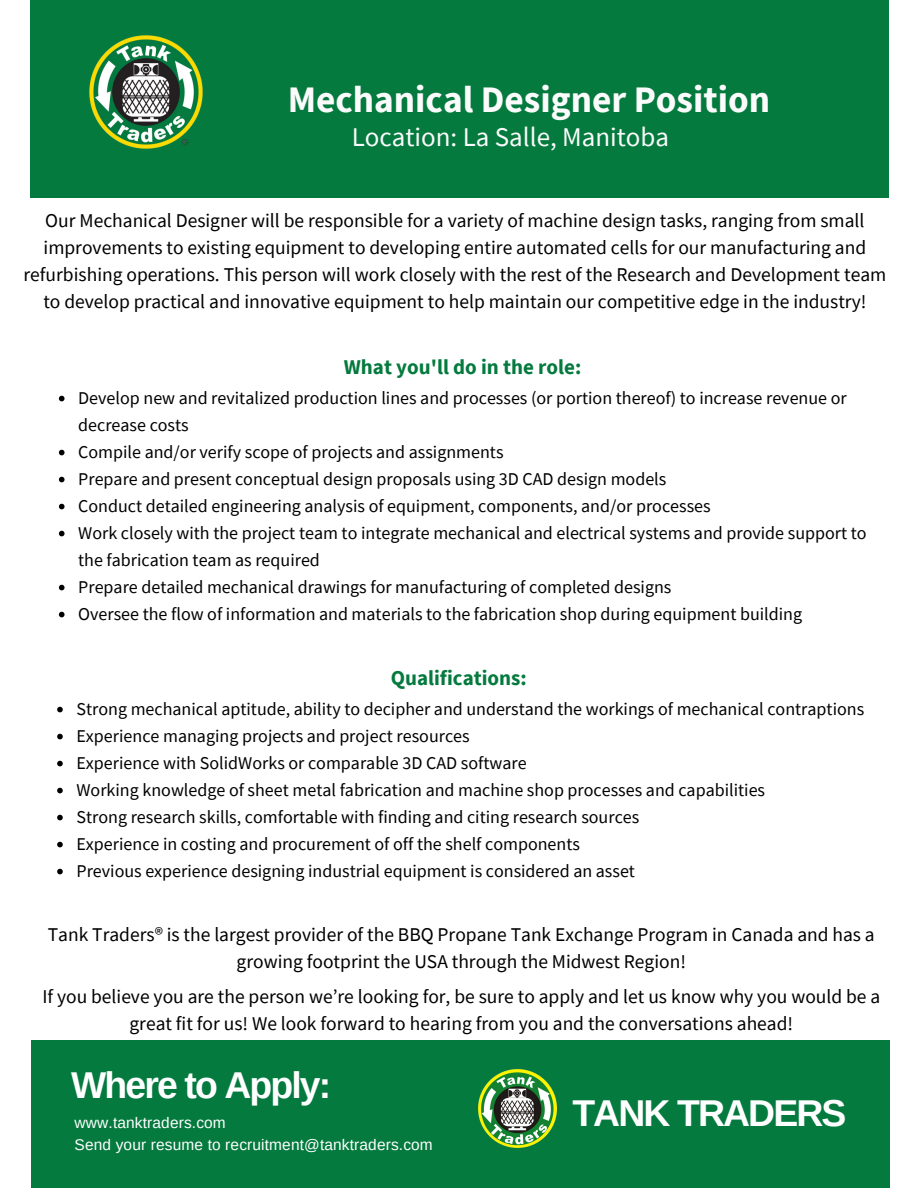
<style>
.page{position:relative;width:918px;height:1188px;background:#fff}
.page>*{position:absolute;margin:0;border:0;box-sizing:border-box;transform-origin:0 0}
.t1{font:700 37.35px "Source Sans Pro";color:#fbfbfb}
.t2{font:700 37.35px "Arimo";letter-spacing:-.05em;color:#fff}
.t3{font:27px "Source Sans Pro";color:#fbfbfb}
.t4{font:700 21px "Source Sans Pro";color:#047a3e}
.t5{font:19.5px/27px "Source Sans Pro";color:#000;text-align:center}
.t6{font:18px/27px "Source Sans Pro";color:#000}
.t7{font:15.45px/21.3px "Arimo";letter-spacing:.01em;color:#fff}
</style>
<div class="page">
<div style="left:30px;top:0;width:858px;height:198px;background:#047a3e"></div>
<img style="left:89px;top:35px;width:114px;height:114px">
<div style="left:32px;top:1040px;width:858px;height:148px;background:#047a3e"></div>
<img style="left:479px;top:1069px;width:78px;height:78px">
<svg style="left:59px;top:396px;width:6px;height:5px"></svg>
<svg style="left:59px;top:450px;width:6px;height:5px"></svg>
<svg style="left:59px;top:477px;width:6px;height:5px"></svg>
<svg style="left:59px;top:504px;width:6px;height:5px"></svg>
<svg style="left:59px;top:531px;width:6px;height:5px"></svg>
<svg style="left:59px;top:585px;width:6px;height:5px"></svg>
<svg style="left:59px;top:612px;width:6px;height:5px"></svg>
<svg style="left:57px;top:707px;width:6px;height:5px"></svg>
<svg style="left:57px;top:734px;width:6px;height:5px"></svg>
<svg style="left:57px;top:761px;width:6px;height:5px"></svg>
<svg style="left:57px;top:788px;width:6px;height:5px"></svg>
<svg style="left:57px;top:815px;width:6px;height:5px"></svg>
<svg style="left:57px;top:842px;width:6px;height:5px"></svg>
<svg style="left:57px;top:869px;width:6px;height:5px"></svg>
<h1 class="t1" style="left:288px;top:75px;width:484px">Mechanical Designer Position</h1>
<h2 class="t3" style="left:352px;top:120px;width:319px">Location: La Salle, Manitoba</h2>
<p class="t5" style="left:23px;top:206px;width:864px">Our Mechanical Designer will be responsible for a variety of machine design tasks, ranging from small improvements to existing equipment to developing entire automated cells for our manufacturing and refurbishing operations. This person will work closely with the rest of the Research and Development team to develop practical and innovative equipment to help maintain our competitive edge in the industry!</p>
<p class="t4" style="left:344px;top:354px;width:239px">What you'll do in the role:</p>
<p class="t6" style="left:78px;top:384px;width:790px">Develop new and revitalized production lines and processes (or portion thereof) to increase revenue or decrease costs<br>Compile and/or verify scope of projects and assignments<br>Prepare and present conceptual design proposals using 3D CAD design models<br>Conduct detailed engineering analysis of equipment, components, and/or processes<br>Work closely with the project team to integrate mechanical and electrical systems and provide support to the fabrication team as required<br>Prepare detailed mechanical drawings for manufacturing of completed designs<br>Oversee the flow of information and materials to the fabrication shop during equipment building</p>
<p class="t4" style="left:391px;top:665px;width:138px">Qualifications:</p>
<p class="t6" style="left:76px;top:695px;width:789px">Strong mechanical aptitude, ability to decipher and understand the workings of mechanical contraptions Experience managing projects and project resources<br>Experience with SolidWorks or comparable 3D CAD software<br>Working knowledge of sheet metal fabrication and machine shop processes and capabilities<br>Strong research skills, comfortable with finding and citing research sources<br>Experience in costing and procurement of off the shelf components<br>Previous experience designing industrial equipment is considered an asset</p>
<p class="t5" style="left:48px;top:921px;width:828px">Tank Traders® is the largest provider of the BBQ Propane Tank Exchange Program in Canada and has a growing footprint the USA through the Midwest Region!</p>
<p class="t5" style="left:42px;top:982px;width:839px">If you believe you are the person we’re looking for, be sure to apply and let us know why you would be a great fit for us! We look forward to hearing from you and the conversations ahead!</p>
<h1 class="t2" style="left:71px;top:1065px;width:262px">Where to Apply:</h1>
<p class="t7" style="left:75px;top:1112px;width:360px">www.tanktraders.com<br>Send your resume to recruitment@tanktraders.com</p>
<h1 class="t2" style="left:572px;top:1092px;width:275px">TANK TRADERS</h1>
</div>
